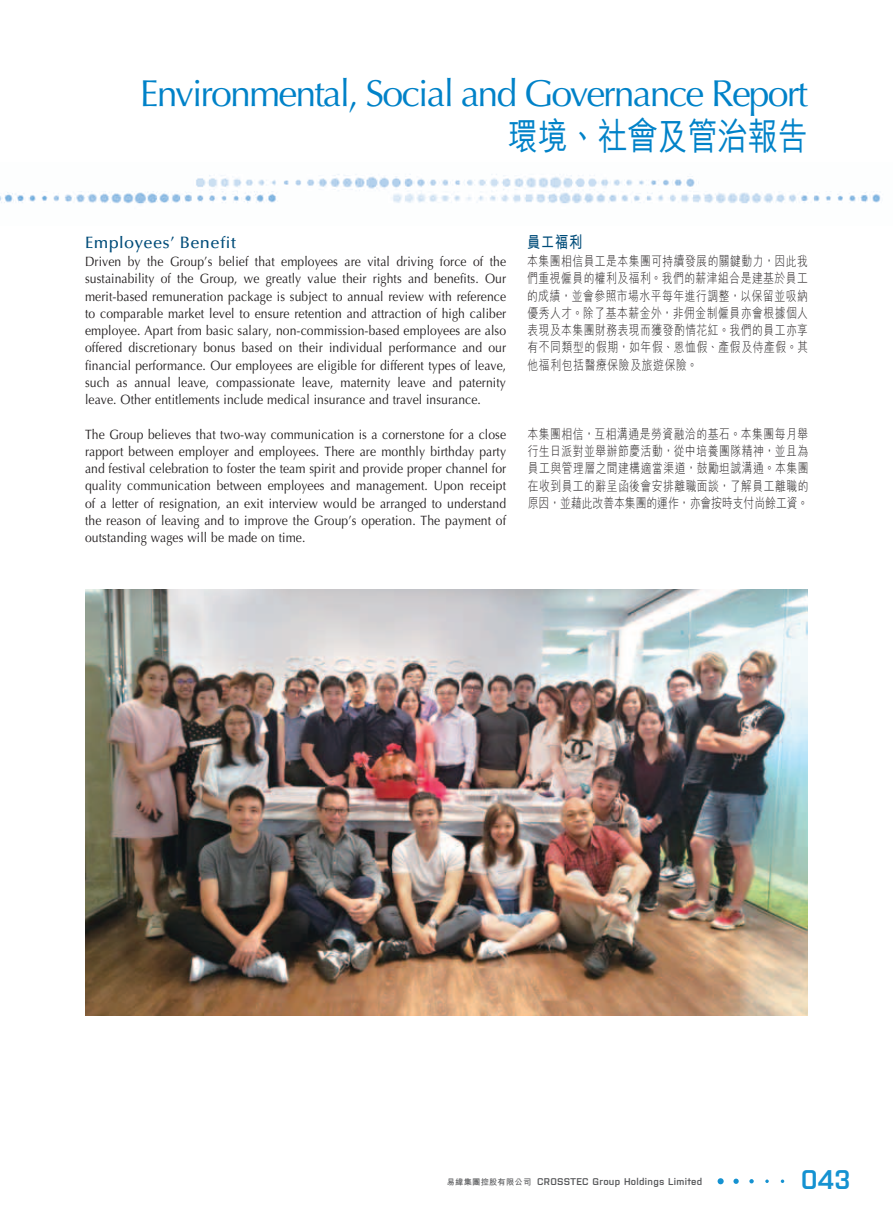
<style>
.page{position:relative;width:893px;height:1212px;background:#fff}
.page>*{position:absolute;margin:0;border:0;box-sizing:border-box;transform-origin:0 0}
.t1{font:37.5px "Optima LT Std";letter-spacing:-.05em;color:#0082c8}
.t2{font:500 37.5px "M Hei HK";color:#0082c8;scale:.8 1}
.t3{font:600 27px "Purista";color:#1592d1}
.t4{font:500 16.5px "Optima LT Std";letter-spacing:.025em;color:#004c79}
.t5{font:700 16.5px "M Hei HK";color:#004c79;scale:.8 1}
.t6{font:13.5px/17.2px "Optima LT Std";letter-spacing:.01em;color:#231f20;text-align:justify;scale:.9 1}
.t7{font:300 13.5px/17.2px "M Hei HK";letter-spacing:.045em;color:#231f20;text-align:justify;scale:.8 1}
.t8{font:600 9.75px "Purista";letter-spacing:.03em;color:#57585a}
.s1{font-family:"M Hei HK";font-weight:700;font-size:8.25px}
</style>
<div class="page">
<img style="left:0;top:174px;width:881px;height:31px">
<svg style="left:718px;top:1178px;width:6px;height:6px"></svg>
<svg style="left:733px;top:1178px;width:6px;height:6px"></svg>
<svg style="left:749px;top:1179px;width:5px;height:4px"></svg>
<svg style="left:765px;top:1179px;width:4px;height:4px"></svg>
<svg style="left:781px;top:1179px;width:3px;height:4px"></svg>
<img style="left:85px;top:589px;width:723px;height:427px">
<h1 class="t1" style="left:140px;top:71px;width:670px">Environmental, Social and Governance Report</h1>
<h1 class="t2" style="left:508px;top:109px;width:376px">環境、社會及管治報告</h1>
<p class="t4" style="left:85px;top:233px;width:153px">Employees’ Benefit</p>
<p class="t6" style="left:85px;top:253px;width:469px">Driven by the Group’s belief that employees are vital driving force of the sustainability of the Group, we greatly value their rights and benefits. Our merit-based remuneration package is subject to annual review with reference to comparable market level to ensure retention and attraction of high caliber employee. Apart from basic salary, non-commission-based employees are also offered discretionary bonus based on their individual performance and our financial performance. Our employees are eligible for different types of leave, such as annual leave, compassionate leave, maternity leave and paternity leave. Other entitlements include medical insurance and travel insurance.</p>
<p class="t6" style="left:85px;top:426px;width:469px">The Group believes that two-way communication is a cornerstone for a close rapport between employer and employees. There are monthly birthday party and festival celebration to foster the team spirit and provide proper channel for quality communication between employees and management. Upon receipt of a letter of resignation, an exit interview would be arranged to understand the reason of leaving and to improve the Group’s operation. The payment of outstanding wages will be made on time.</p>
<p class="t5" style="left:527px;top:230px;width:70px">員工福利</p>
<p class="t7" style="left:527px;top:252px;width:353px">本集團相信員工是本集團可持續發展的關鍵動力，因此我們重視僱員的權利及福利。我們的薪津組合是建基於員工的成績，並會參照市場水平每年進行調整，以保留並吸納優秀人才。除了基本薪金外，非佣金制僱員亦會根據個人表現及本集團財務表現而獲發酌情花紅。我們的員工亦享有不同類型的假期，如年假、恩恤假、產假及侍產假。其他福利包括醫療保險及旅遊保險。</p>
<p class="t7" style="left:528px;top:425px;width:353px">本集團相信，互相溝通是勞資融洽的基石。本集團每月舉行生日派對並舉辦節慶活動，從中培養團隊精神，並且為員工與管理層之間建構適當渠道，鼓勵坦誠溝通。本集團在收到員工的辭呈函後會安排離職面談，了解員工離職的原因，並藉此改善本集團的運作，亦會按時支付尚餘工資。</p>
<p class="t8" style="left:447px;top:1174px;width:257px"><span class="s1">易緯集團控股有限公司</span> CROSSTEC Group Holdings Limited</p>
<h2 class="t3" style="left:801px;top:1159px;width:51px">043</h2>
</div>
